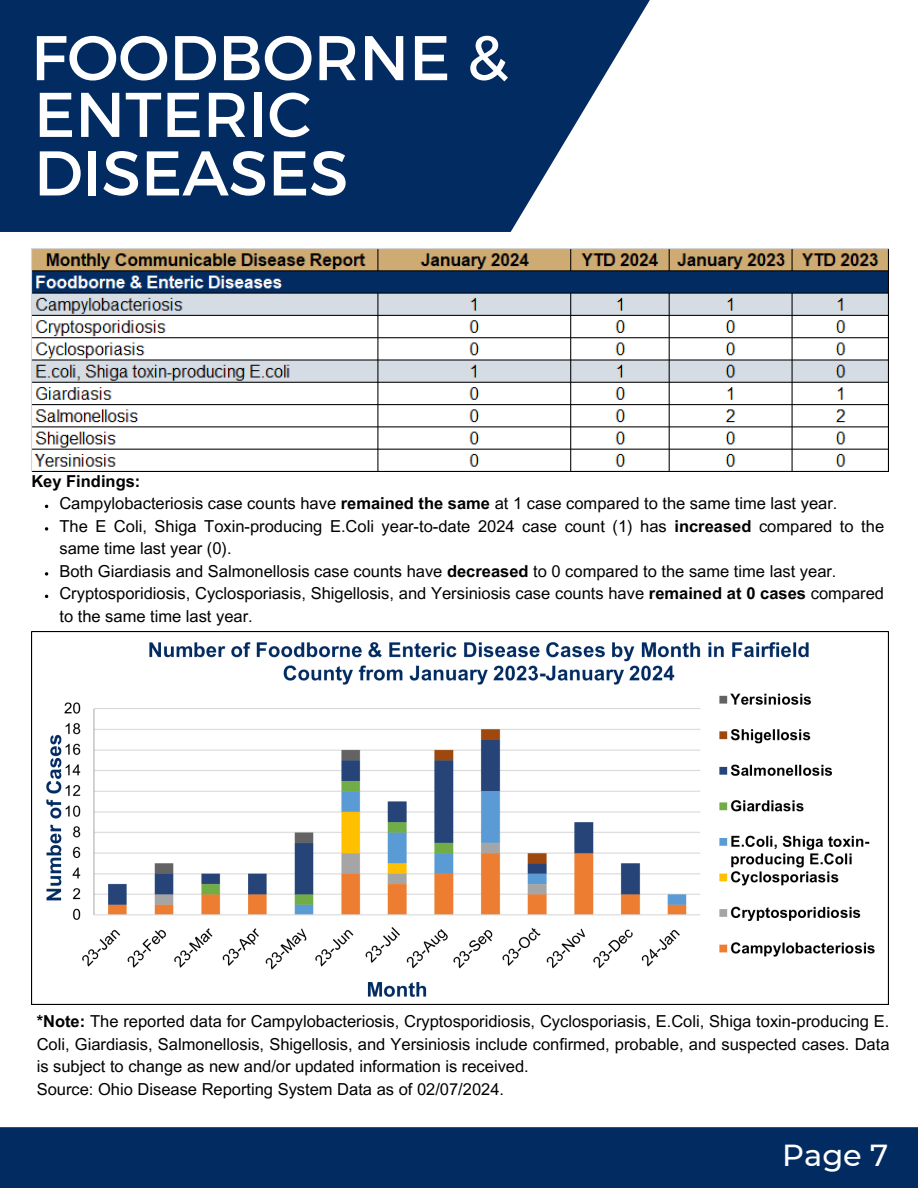
<style>
.page{position:relative;width:918px;height:1188px;background:#fff}
.page>*{position:absolute;margin:0;border:0;box-sizing:border-box;transform-origin:0 0}
.t1{font:63px "Montserrat";color:#fff}
.t2{font:500 30.3px "Montserrat";color:#fff}
.t3{font:16.5px/22.5px "Arial MT Pro";color:#000}
.t4{font:700 16.5px "Arial MT Pro";color:#000}
.s1{font-weight:700}
</style>
<div class="page">
<svg style="left:0;top:0;width:650px;height:232px;background:#1d4172"></svg>
<div style="left:0;top:1127px;width:918px;height:61px;background:#022b62"></div>
<img style="left:31px;top:249px;width:857px;height:223px">
<img style="left:31px;top:631px;width:858px;height:374px">
<svg style="left:45px;top:527px;width:3px;height:4px"></svg>
<svg style="left:45px;top:572px;width:3px;height:4px"></svg>
<h1 class="t1" style="left:31px;top:17px;width:479px">FOODBORNE &amp;</h1>
<p class="t1" style="left:34px;top:74px;width:279px">ENTERIC</p>
<h3 class="t1" style="left:34px;top:132px;width:316px">DISEASES</h3>
<p class="t4" style="left:31px;top:475px;width:111px">Key Findings:</p>
<p class="t3" style="left:59px;top:494px;width:780px">Campylobacteriosis case counts have <span class="s1">remained the same</span> at 1 case compared to the same time last year.</p>
<p class="t3" style="left:59px;top:517px;width:826px">The E Coli, Shiga Toxin-producing E.Coli year-to-date 2024 case count (1) has <span class="s1">increased</span> compared to the same time last year (0).</p>
<p class="t3" style="left:59px;top:562px;width:779px">Both Giardiasis and Salmonellosis case counts have <span class="s1">decreased</span> to 0 compared to the same time last year.</p>
<p class="t3" style="left:59px;top:584px;width:826px">Cryptosporidiosis, Cyclosporiasis, Shigellosis, and Yersiniosis case counts have <span class="s1">remained at 0 cases</span> compared to the same time last year.</p>
<p class="t3" style="left:37px;top:1012px;width:854px;text-align:justify"><span class="s1">*Note:</span> The reported data for Campylobacteriosis, Cryptosporidiosis, Cyclosporiasis, E.Coli, Shiga toxin-producing E.<br>Coli, Giardiasis, Salmonellosis, Shigellosis, and Yersiniosis include confirmed, probable, and suspected cases. Data is subject to change as new and/or updated information is received.</p>
<p class="t3" style="left:37px;top:1080px;width:469px">Source: Ohio Disease Reporting System Data as of 02/07/2024.</p>
<h2 class="t2" style="left:782px;top:1137px;width:107px">Page 7</h2>
</div>
